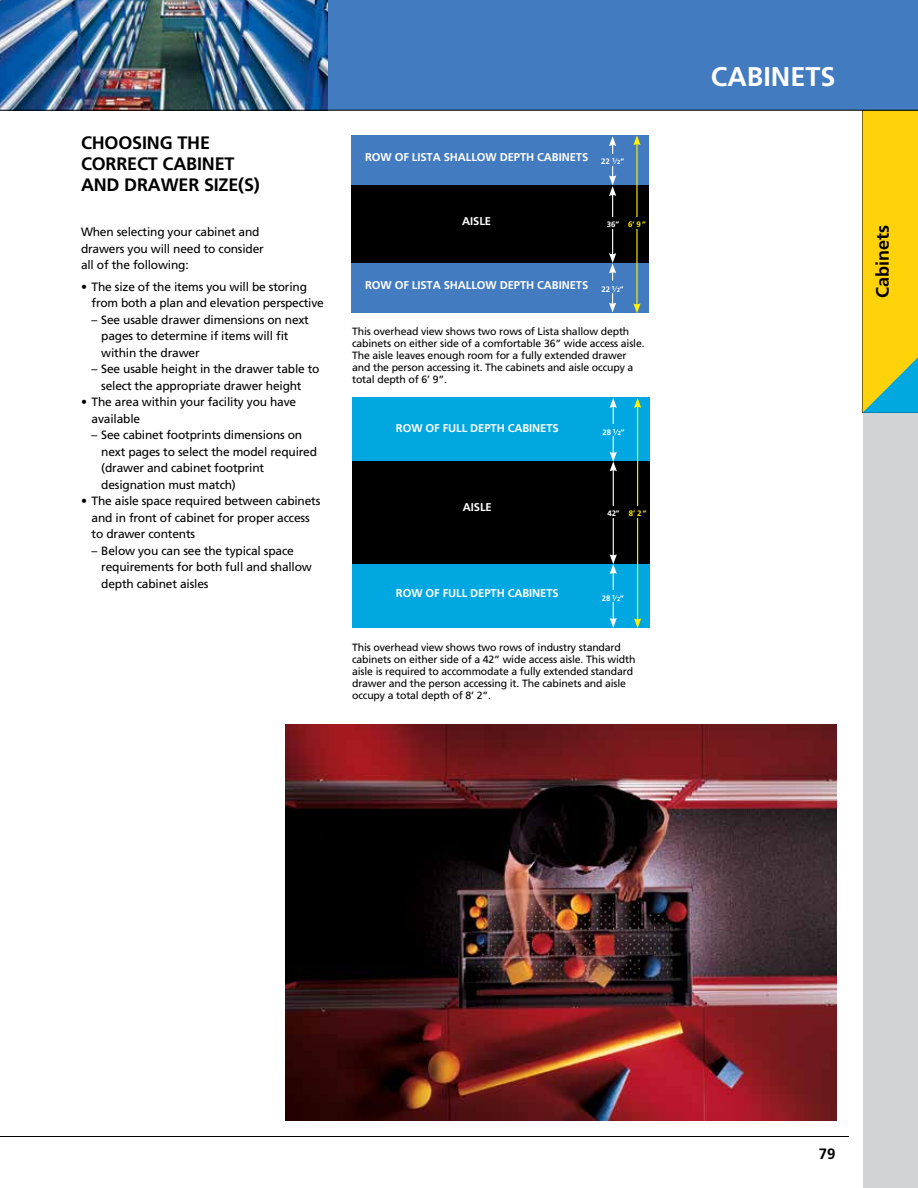
<style>
.page{position:relative;width:918px;height:1188px;background:#fff}
.page>*{position:absolute;margin:0;border:0;box-sizing:border-box;transform-origin:0 0}
.t1{font:700 27px "Frutiger";color:#fff}
.t2{font:700 18px/21px "Frutiger";letter-spacing:-.01em;color:#000}
.t3{font:700 15px "Frutiger";color:#000}
.t4{font:12px/16.5px "Frutiger";letter-spacing:-.015em;color:#000}
.t5{font:700 11.25px "Frutiger";letter-spacing:-.01em;color:#fff}
.t6{font:10.5px/12px "Frutiger";letter-spacing:-.015em;color:#000}
.t7{font:700 7.8px "Frutiger";letter-spacing:-.005em;color:#fff}
.t8{font:700 7.8px "Frutiger";color:#fff200}
.s1{font-size:5.85px}
.s2{color:#fff}
</style>
<div class="page">
<div style="left:0;top:0;width:918px;height:110px;background:#427bbf"></div>
<img style="left:0;top:0;width:328px;height:110px">
<div style="left:863px;top:333px;width:55px;height:855px;background:#d1d3d4"></div>
<svg style="left:862px;top:111px;width:56px;height:302px"></svg>
<hr style="left:0;top:110px;width:918px;height:1px;background:#000">
<hr style="left:0;top:1136px;width:849px;height:1px;background:#000">
<img style="left:285px;top:724px;width:552px;height:396px">
<div style="left:351px;top:135px;width:298px;height:177px;background:#000"></div>
<div style="left:351px;top:135px;width:298px;height:50px;background:#427bbf"></div>
<div style="left:351px;top:263px;width:298px;height:50px;background:#427bbf"></div>
<hr style="left:612px;top:144px;width:1px;height:34px;background:#fff">
<svg style="left:609px;top:136px;width:7px;height:10px"></svg>
<div style="left:598px;top:154px;width:29px;height:11px;background:#427bbf"></div>
<hr style="left:612px;top:271px;width:1px;height:34px;background:#fff">
<svg style="left:609px;top:303px;width:7px;height:10px"></svg>
<div style="left:600px;top:281px;width:26px;height:12px;background:#427bbf"></div>
<hr style="left:612px;top:194px;width:1px;height:61px;background:#fff">
<svg style="left:609px;top:175px;width:7px;height:21px"></svg>
<svg style="left:609px;top:253px;width:7px;height:20px"></svg>
<div style="left:601px;top:217px;width:24px;height:12px;background:#000"></div>
<hr style="left:636px;top:143px;width:2px;height:163px;background:#fff200">
<svg style="left:633px;top:135px;width:8px;height:10px"></svg>
<svg style="left:633px;top:303px;width:8px;height:10px"></svg>
<div style="left:626px;top:217px;width:22px;height:12px;background:#000"></div>
<div style="left:352px;top:397px;width:298px;height:221px;background:#000"></div>
<div style="left:352px;top:397px;width:298px;height:64px;background:#00a7e0"></div>
<div style="left:352px;top:564px;width:298px;height:63px;background:#00a7e0"></div>
<hr style="left:613px;top:572px;width:1px;height:48px;background:#fff">
<svg style="left:610px;top:618px;width:7px;height:10px"></svg>
<div style="left:600px;top:591px;width:26px;height:11px;background:#00a7e0"></div>
<hr style="left:613px;top:406px;width:1px;height:48px;background:#fff">
<svg style="left:610px;top:398px;width:7px;height:10px"></svg>
<div style="left:601px;top:425px;width:25px;height:11px;background:#00a7e0"></div>
<hr style="left:613px;top:469px;width:1px;height:88px;background:#fff">
<svg style="left:610px;top:452px;width:7px;height:19px"></svg>
<svg style="left:610px;top:554px;width:7px;height:20px"></svg>
<div style="left:601px;top:506px;width:25px;height:11px;background:#000"></div>
<hr style="left:637px;top:406px;width:1px;height:215px;background:#fff200">
<svg style="left:634px;top:398px;width:7px;height:10px"></svg>
<svg style="left:634px;top:618px;width:7px;height:10px"></svg>
<div style="left:627px;top:506px;width:21px;height:11px;background:#000"></div>
<h2 class="t2" style="left:81px;top:132px;width:180px">CHOOSING THE<br>CORRECT CABINET<br>AND DRAWER SIZE(S)</h2>
<p class="t4" style="left:81px;top:224px;width:184px">When selecting your cabinet and drawers you will need to consider all of the following:</p>
<p class="t4" style="left:92px;top:279px;width:234px;text-indent:-11px">• The size of the items you will be storing from both a plan and elevation perspective</p>
<p class="t4" style="left:101px;top:312px;width:209px;text-indent:-10px">– See usable drawer dimensions on next pages to determine if items will fit within the drawer</p>
<p class="t4" style="left:101px;top:361px;width:220px;text-indent:-10px">– See usable height in the drawer table to select the appropriate drawer height</p>
<p class="t4" style="left:92px;top:394px;width:206px;text-indent:-11px">• The area within your facility you have available</p>
<p class="t4" style="left:101px;top:427px;width:217px;text-indent:-10px">– See cabinet footprints dimensions on next pages to select the model required (drawer and cabinet footprint designation must match)</p>
<p class="t4" style="left:92px;top:493px;width:230px;text-indent:-11px">• The aisle space required between cabinets and in front of cabinet for proper access to drawer contents</p>
<p class="t4" style="left:101px;top:543px;width:212px;text-indent:-10px">– Below you can see the typical space requirements for both full and shallow depth cabinet aisles</p>
<p class="t5" style="left:365px;top:150px;width:225px">ROW OF LISTA SHALLOW DEPTH CABINETS</p>
<p class="t7" style="left:601px;top:157px;width:24px">22 <sup>1</sup>⁄<span class="s1">2</span>”</p>
<p class="t5" style="left:462px;top:214px;width:30px">AISLE</p>
<p class="t8" style="left:607px;top:220px;width:41px"><span class="s2">36”</span> 6’ 9 ”</p>
<p class="t5" style="left:365px;top:278px;width:225px">ROW OF LISTA SHALLOW DEPTH CABINETS</p>
<p class="t7" style="left:602px;top:284px;width:24px">22 <sup>1</sup>⁄<span class="s1">2</span>”</p>
<p class="t6" style="left:352px;top:325px;width:294px">This overhead view shows two rows of Lista shallow depth cabinets on either side of a comfortable 36” wide access aisle.<br>The aisle leaves enough room for a fully extended drawer and the person accessing it. The cabinets and aisle occupy a total depth of 6’ 9”.</p>
<p class="t5" style="left:396px;top:422px;width:164px">ROW OF FULL DEPTH CABINETS</p>
<p class="t5" style="left:463px;top:500px;width:30px">AISLE</p>
<p class="t5" style="left:396px;top:587px;width:164px">ROW OF FULL DEPTH CABINETS</p>
<p class="t7" style="left:602px;top:428px;width:24px">28 <sup>1</sup>⁄<span class="s1">2</span>”</p>
<p class="t8" style="left:607px;top:509px;width:41px"><span class="s2">42”</span> 8’ 2 ”</p>
<p class="t7" style="left:602px;top:594px;width:24px">28 <sup>1</sup>⁄<span class="s1">2</span>”</p>
<p class="t6" style="left:352px;top:641px;width:285px">This overhead view shows two rows of industry standard cabinets on either side of a 42” wide access aisle. This width aisle is required to accommodate a fully extended standard drawer and the person accessing it. The cabinets and aisle occupy a total depth of 8’ 2”.</p>
<h1 class="t1" style="left:711px;top:61px;width:126px">CABINETS</h1>
<h2 class="t2" style="left:872px;top:298px;width:75px;rotate:-90deg">Cabinets</h2>
<p class="t3" style="left:819px;top:1145px;width:18px">79</p>
</div>
